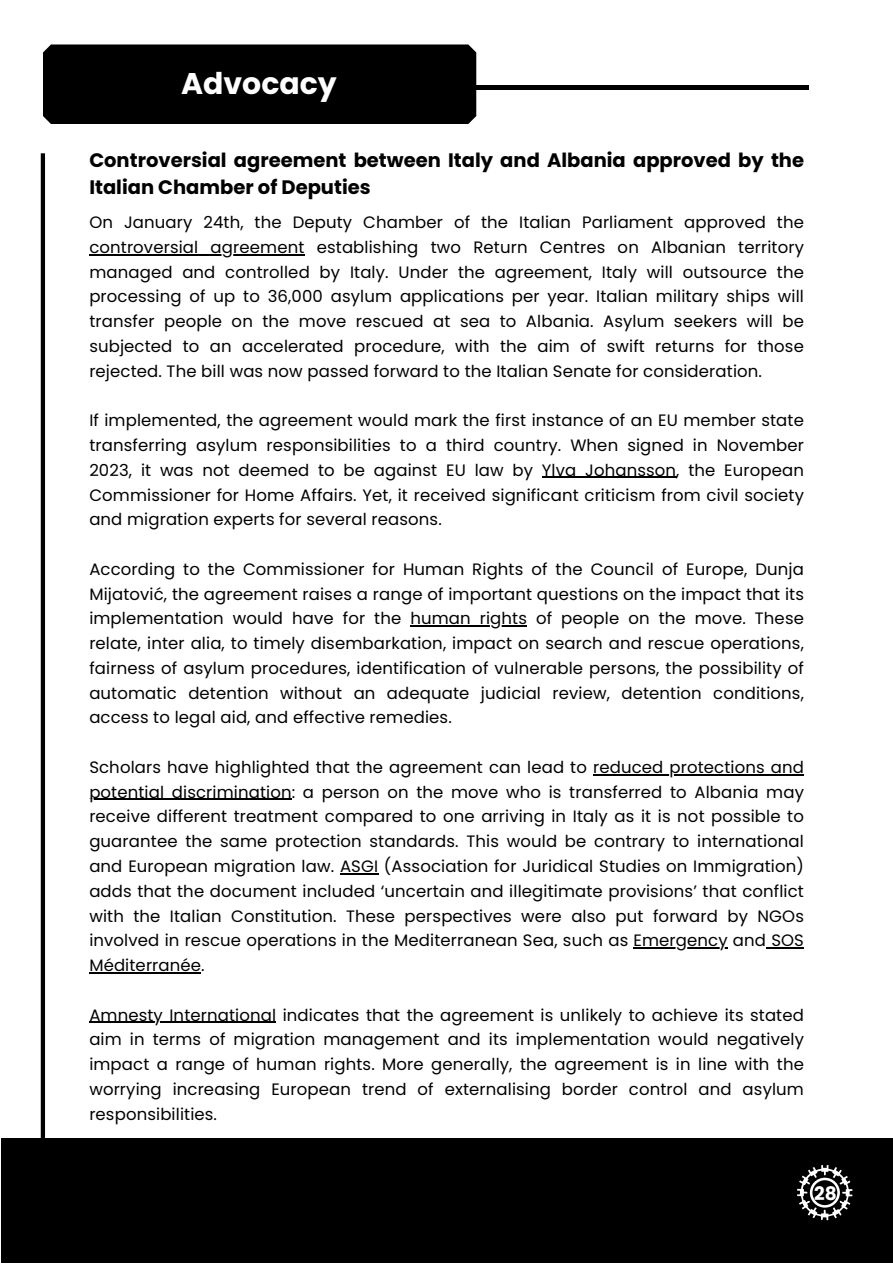
<style>
.page{position:relative;width:893px;height:1264px;background:#fff}
.page>*{position:absolute;margin:0;border:0;box-sizing:border-box;transform-origin:0 0}
.t1{font:700 29.85px "Poppins";color:#fff}
.t2{font:700 19.5px/27px "Poppins";color:#000}
.t3{font:700 18.6px "Poppins";color:#fff}
.t4{font:16.5px/24.8px "Poppins";letter-spacing:.01em;color:#000;text-align:justify}
</style>
<div class="page">
<div style="left:43px;top:44px;width:433px;height:80px;background:#000;border-radius:8px"></div>
<hr style="left:476px;top:85px;width:360px;height:4px;background:#000">
<hr style="left:41px;top:153px;width:4px;height:1067px;background:#000">
<div style="left:1px;top:1137px;width:891px;height:125px;background:#000"></div>
<svg style="left:797px;top:1165px;width:55px;height:55px"></svg>
<div style="left:809px;top:40px;width:83px;height:104px;background:#fff"></div>
<hr style="left:89px;top:254px;width:215px;height:1px;background:#000">
<hr style="left:542px;top:477px;width:134px;height:1px;background:#000">
<hr style="left:410px;top:625px;width:117px;height:1px;background:#000">
<hr style="left:593px;top:774px;width:211px;height:1px;background:#000">
<hr style="left:89px;top:798px;width:203px;height:2px;background:#000">
<hr style="left:340px;top:873px;width:38px;height:1px;background:#000">
<hr style="left:633px;top:947px;width:94px;height:1px;background:#000">
<hr style="left:766px;top:947px;width:38px;height:1px;background:#000">
<hr style="left:89px;top:972px;width:112px;height:1px;background:#000">
<hr style="left:89px;top:1021px;width:187px;height:1px;background:#000">
<h1 class="t1" style="left:181px;top:62px;width:157px">Advocacy</h1>
<p class="t2" style="left:89px;top:147px;width:716px">Controversial agreement between Italy and Albania approved by the<br>Italian Chamber of Deputies</p>
<p class="t4" style="left:89px;top:210px;width:716px">On January 24th, the Deputy Chamber of the Italian Parliament approved the controversial agreement establishing two Return Centres on Albanian territory managed and controlled by Italy. Under the agreement, Italy will outsource the processing of up to 36,000 asylum applications per year. Italian military ships will transfer people on the move rescued at sea to Albania. Asylum seekers will be subjected to an accelerated procedure, with the aim of swift returns for those rejected. The bill was now passed forward to the Italian Senate for consideration.</p>
<p class="t4" style="left:89px;top:408px;width:716px">If implemented, the agreement would mark the first instance of an EU member state transferring asylum responsibilities to a third country. When signed in November 2023, it was not deemed to be against EU law by Ylva Johansson, the European Commissioner for Home Affairs. Yet, it received significant criticism from civil society and migration experts for several reasons.</p>
<p class="t4" style="left:89px;top:556px;width:716px">According to the Commissioner for Human Rights of the Council of Europe, Dunja Mijatović, the agreement raises a range of important questions on the impact that its implementation would have for the human rights of people on the move. These relate, inter alia, to timely disembarkation, impact on search and rescue operations, fairness of asylum procedures, identification of vulnerable persons, the possibility of automatic detention without an adequate judicial review, detention conditions, access to legal aid, and effective remedies.</p>
<p class="t4" style="left:89px;top:754px;width:716px">Scholars have highlighted that the agreement can lead to reduced protections and potential discrimination: a person on the move who is transferred to Albania may receive different treatment compared to one arriving in Italy as it is not possible to guarantee the same protection standards. This would be contrary to international and European migration law. ASGI (Association for Juridical Studies on Immigration) adds that the document included ‘uncertain and illegitimate provisions’ that conflict with the Italian Constitution. These perspectives were also put forward by NGOs involved in rescue operations in the Mediterranean Sea, such as Emergency and SOS Méditerranée.</p>
<p class="t4" style="left:89px;top:1002px;width:716px">Amnesty International indicates that the agreement is unlikely to achieve its stated aim in terms of migration management and its implementation would negatively impact a range of human rights. More generally, the agreement is in line with the worrying increasing European trend of externalising border control and asylum responsibilities.</p>
<p class="t3" style="left:814px;top:1180px;width:24px">28</p>
</div>
